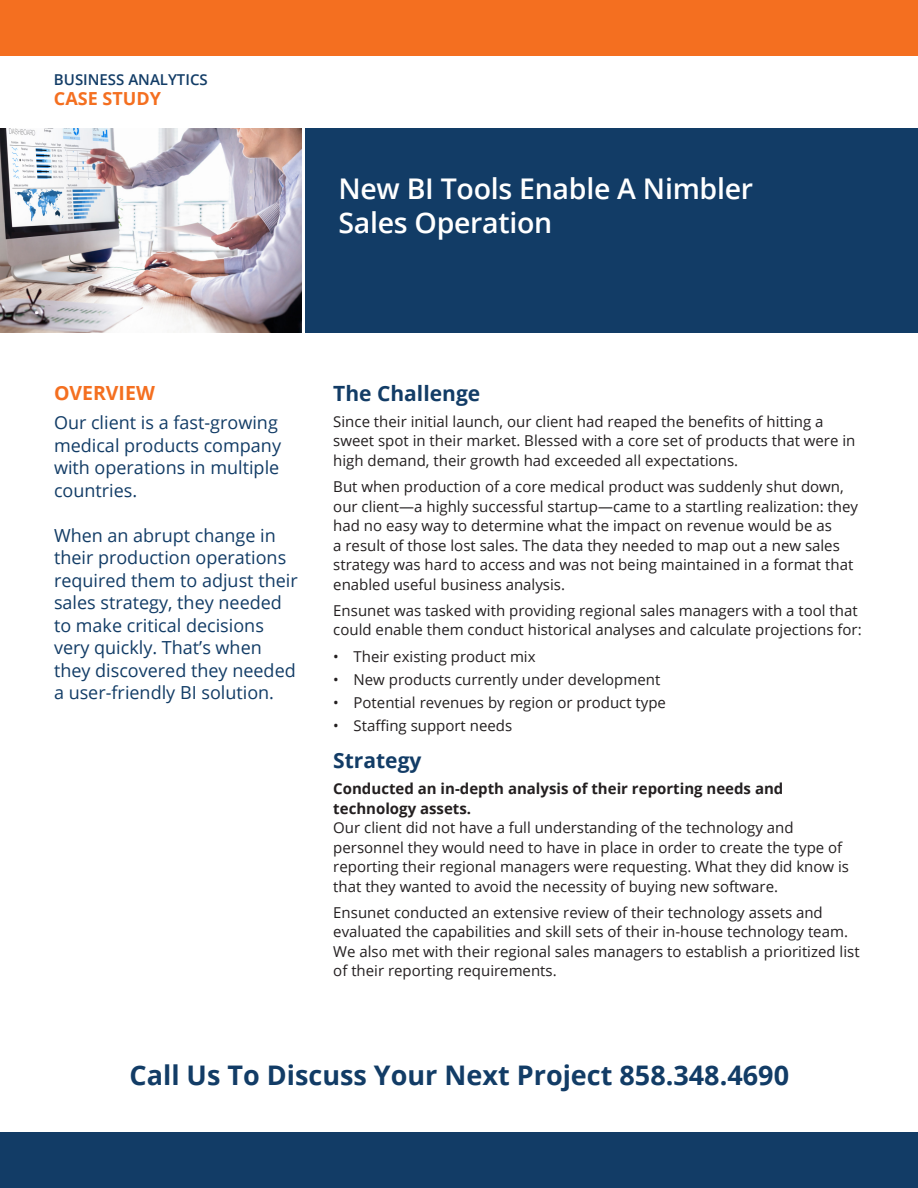
<style>
.page{position:relative;width:918px;height:1188px;background:#fff}
.page>*{position:absolute;margin:0;border:0;box-sizing:border-box;transform-origin:0 0}
.t1{font:600 28.5px/34.5px "Open Sans";letter-spacing:-.01em;color:#fff}
.H1_Blue{font:700 27px "Open Sans";color:#123c66}
.H1-Left{font:700 21px "Open Sans";color:#123c66}
.t2{font:700 19.5px "Open Sans";color:#f46f20}
.Sidebar-CS{font:18px/22.5px "Open Sans";color:#123c66}
.t3{font:700 18px "Open Sans";color:#f46f20}
.Body{font:15px/19.5px "Open Sans";color:#231f20}
.t4{font:700 15px/19.5px "Open Sans";color:#231f20}
.t5{font:600 15px "Open Sans";color:#123c66}
</style>
<div class="page">
<div style="left:0;top:0;width:918px;height:56px;background:#f46f20"></div>
<div style="left:0;top:1133px;width:918px;height:55px;background:#123c66"></div>
<div style="left:306px;top:128px;width:612px;height:205px;background:#123c66"></div>
<img style="left:0;top:128px;width:301px;height:205px">
<p class="t5" style="left:54px;top:69px;width:155px">BUSINESS ANALYTICS</p>
<p class="t3" style="left:54px;top:85px;width:109px">CASE STUDY</p>
<p class="t1" style="left:338px;top:171px;width:416px">New BI Tools Enable A Nimbler<br>Sales Operation</p>
<h3 class="t2" style="left:54px;top:379px;width:102px">OVERVIEW</h3>
<p class="Sidebar-CS" style="left:54px;top:411px;width:229px">Our client is a fast-growing medical products company with operations in multiple countries.</p>
<p class="Sidebar-CS" style="left:54px;top:524px;width:245px">When an abrupt change in their production operations required them to adjust their sales strategy, they needed to make critical decisions very quickly. That’s when they discovered they needed a user-friendly BI solution.</p>
<p class="H1-Left" style="left:333px;top:378px;width:148px">The Challenge</p>
<p class="Body" style="left:333px;top:411px;width:524px">Since their initial launch, our client had reaped the benefits of hitting a sweet spot in their market. Blessed with a core set of products that were in high demand, their growth had exceeded all expectations.</p>
<p class="Body" style="left:333px;top:476px;width:526px">But when production of a core medical product was suddenly shut down, our client—a highly successful startup—came to a startling realization: they had no easy way to determine what the impact on revenue would be as<br>a result of those lost sales. The data they needed to map out a new sales strategy was hard to access and was not being maintained in a format that enabled useful business analysis.</p>
<p class="Body" style="left:333px;top:600px;width:530px">Ensunet was tasked with providing regional sales managers with a tool that could enable them conduct historical analyses and calculate projections for:</p>
<p class="Body" style="left:333px;top:646px;width:204px">• Their existing product mix</p>
<p class="Body" style="left:333px;top:669px;width:329px">• New products currently under development</p>
<p class="Body" style="left:333px;top:692px;width:334px">• Potential revenues by region or product type</p>
<p class="Body" style="left:333px;top:715px;width:180px">• Staffing support needs</p>
<p class="H1-Left" style="left:333px;top:745px;width:90px">Strategy</p>
<h2 class="t4" style="left:333px;top:779px;width:452px">Conducted an in-depth analysis of their reporting needs and technology assets.</h2>
<p class="Body" style="left:333px;top:818px;width:517px">Our client did not have a full understanding of the technology and personnel they would need to have in place in order to create the type of reporting their regional managers were requesting. What they did know is that they wanted to avoid the necessity of buying new software.</p>
<p class="Body" style="left:333px;top:902px;width:528px">Ensunet conducted an extensive review of their technology assets and evaluated the capabilities and skill sets of their in-house technology team.<br>We also met with their regional sales managers to establish a prioritized list of their reporting requirements.</p>
<p class="H1_Blue" style="left:130px;top:1056px;width:661px">Call Us To Discuss Your Next Project 858.348.4690</p>
</div>
